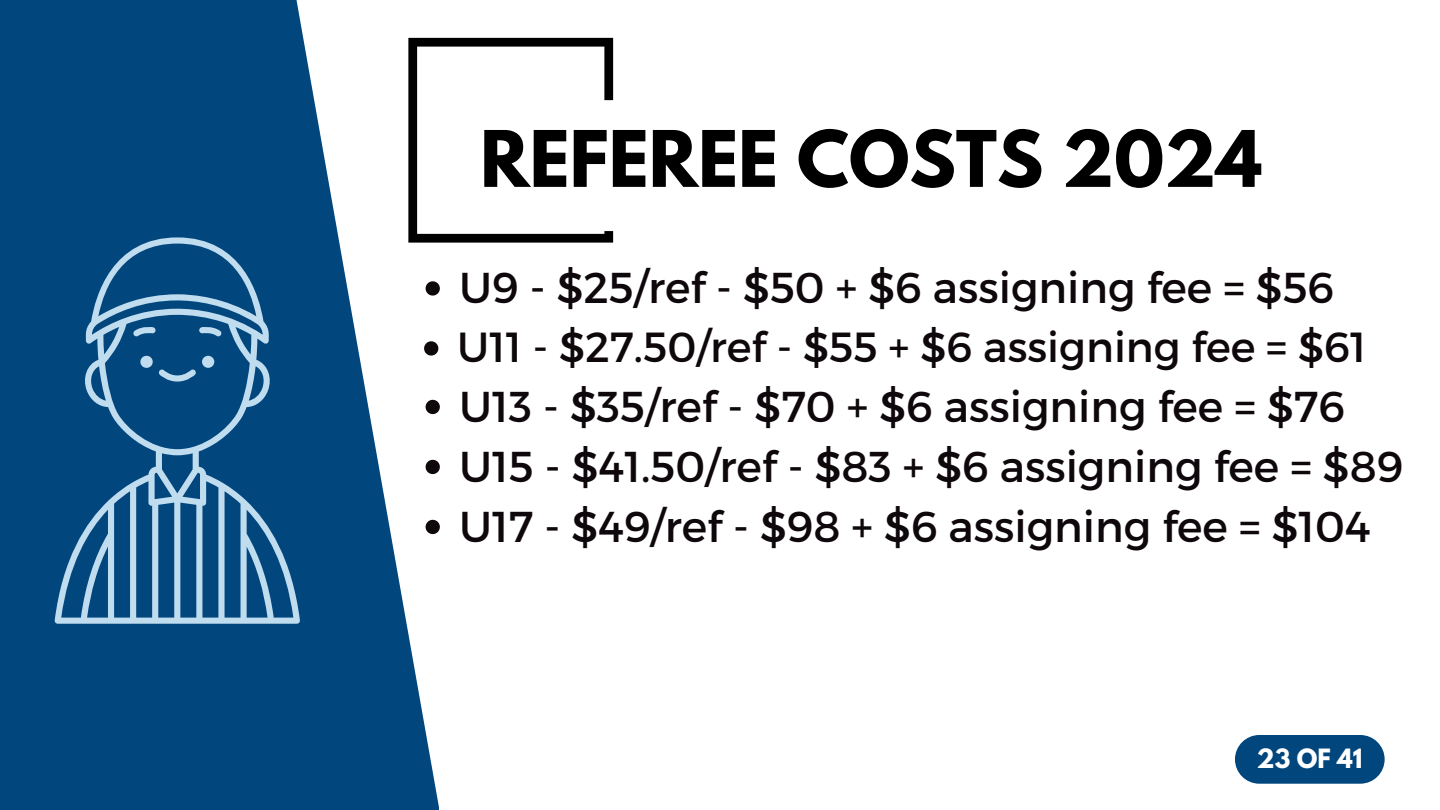
<style>
.page{position:relative;width:1440px;height:810px;background:#fff}
.page>*{position:absolute;margin:0;border:0;box-sizing:border-box;transform-origin:0 0}
.t1{font:700 69px "League Spartan";color:#000}
.t2{font:43.1px/60px "Montserrat";color:#0e070b}
.t3{font:42px "Montserrat";color:#0e070b}
.t4{font:700 23.6px "League Spartan";color:#fff}
</style>
<div class="page">
<svg style="left:0;top:0;width:439px;height:809px;fill:#01467d"></svg>
<svg style="left:409px;top:38px;width:204px;height:205px"></svg>
<div style="left:1235px;top:735px;width:150px;height:49px;background:#01467d;border-radius:24px"></div>
<svg style="left:55px;top:237px;width:245px;height:387px;background:#256292"></svg>
<div style="left:202px;top:356px;width:12px;height:12px;background:#c0dcef;border-radius:50%"></div>
<svg style="left:199px;top:325px;width:23px;height:11px"></svg>
<svg style="left:140px;top:356px;width:13px;height:12px"></svg>
<svg style="left:133px;top:325px;width:23px;height:11px"></svg>
<svg style="left:159px;top:369px;width:37px;height:13px"></svg>
<svg style="left:426px;top:281px;width:14px;height:15px"></svg>
<svg style="left:424px;top:341px;width:14px;height:15px"></svg>
<svg style="left:426px;top:400px;width:14px;height:14px"></svg>
<svg style="left:426px;top:460px;width:14px;height:14px"></svg>
<svg style="left:426px;top:520px;width:14px;height:14px"></svg>
<h1 class="t1" style="left:480px;top:125px;width:784px">REFEREE COSTS 2024</h1>
<p class="t2" style="left:459px;top:256px;width:877px">U9 - $25/ref - $50 + $6 assigning fee = $56</p>
<p class="t3" style="left:457px;top:320px;width:910px">U11 - $27.50/ref - $55 + $6 assigning fee = $61</p>
<p class="t2" style="left:459px;top:374px;width:946px">U13 - $35/ref - $70 + $6 assigning fee = $76<br>U15 - $41.50/ref - $83 + $6 assigning fee = $89<br>U17 - $49/ref - $98 + $6 assigning fee = $104</p>
<p class="t4" style="left:1257px;top:747px;width:107px">23 OF 41</p>
</div>
